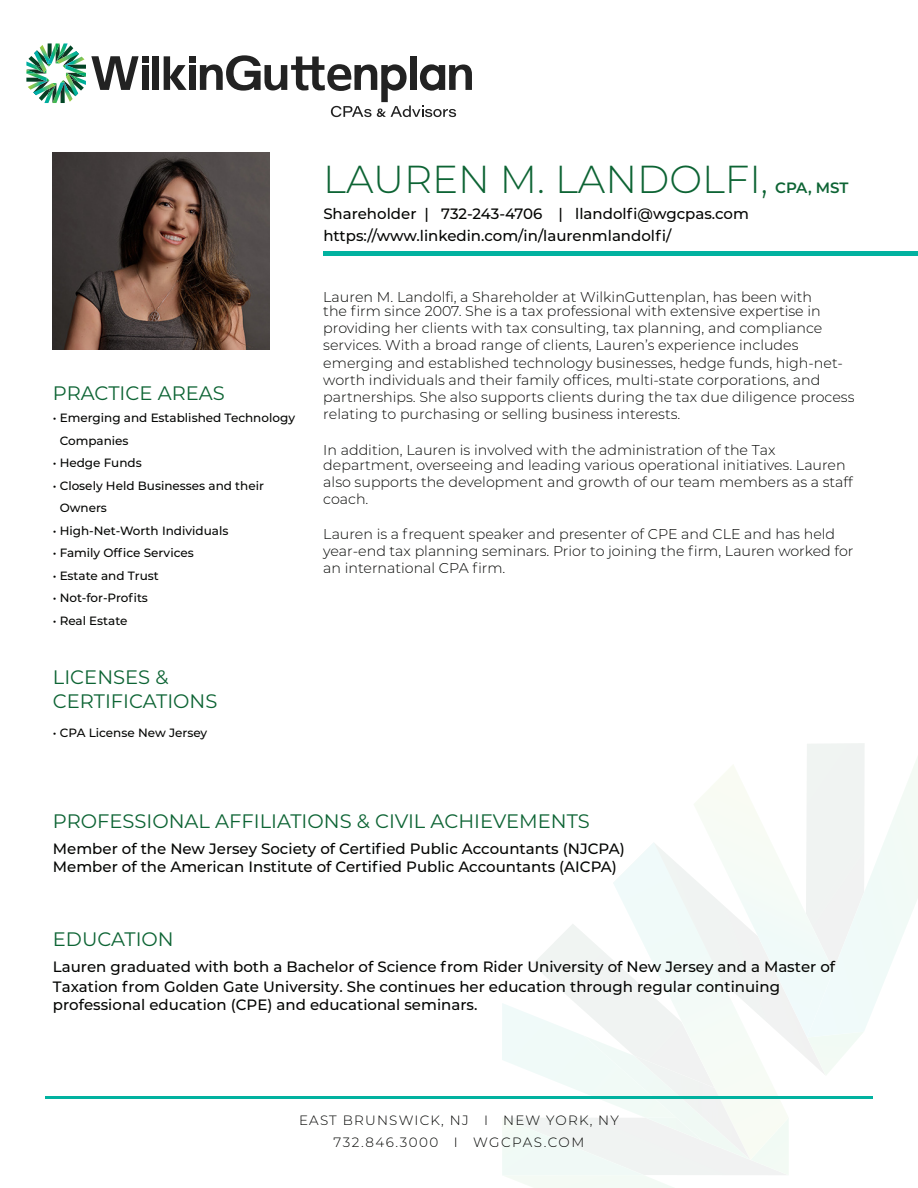
<style>
.page{position:relative;width:918px;height:1188px;background:#fff}
.page>*{position:absolute;margin:0;border:0;box-sizing:border-box;transform-origin:0 0}
.t1{font:300 39px "Montserrat";color:#0d6434}
.t2{font:19.5px "Montserrat";color:#0d6434}
.t3{font:500 15px/18px "Montserrat";color:#040503}
.t4{font:600 15px "Montserrat";letter-spacing:-.005em;color:#0d6434}
.t5{font:300 14.25px/17.1px "Montserrat";color:#040503}
.t6{font:300 13.5px "Montserrat";letter-spacing:.09em;color:#040503}
.t7{font:300 13.5px "Montserrat";letter-spacing:.11em;color:#040503}
.t8{font:500 12px/22.5px "Montserrat";color:#040503}
.s1{font-size:36px}
</style>
<div class="page">
<svg style="left:502px;top:743px;width:416px;height:445px"></svg>
<img style="left:26px;top:43px;width:113px;height:60px">
<div style="left:153px;top:56px;width:6px;height:34px;background:#222"></div>
<div style="left:142px;top:56px;width:6px;height:7px;background:#222"></div>
<div style="left:142px;top:65px;width:6px;height:25px;background:#222"></div>
<svg style="left:164px;top:55px;width:308px;height:62px"></svg>
<img style="left:53px;top:153px;width:217px;height:196px">
<div style="left:323px;top:251px;width:595px;height:5px;background:#01b2a0"></div>
<hr style="left:45px;top:1096px;width:828px;height:3px;background:#01b2a0">
<p class="t2" style="left:53px;top:380px;width:173px">PRACTICE AREAS</p>
<p class="t8" style="left:60px;top:406px;width:237px;text-indent:-7px">• Emerging and Established Technology<br>Companies</p>
<p class="t8" style="left:53px;top:451px;width:90px">• Hedge Funds</p>
<p class="t8" style="left:60px;top:474px;width:206px;text-indent:-7px">• Closely Held Businesses and their<br>Owners</p>
<p class="t8" style="left:53px;top:519px;width:177px">• High-Net-Worth Individuals</p>
<p class="t8" style="left:53px;top:541px;width:142px">• Family Office Services</p>
<p class="t8" style="left:53px;top:564px;width:107px">• Estate and Trust</p>
<p class="t8" style="left:53px;top:586px;width:97px">• Not-for-Profits</p>
<p class="t8" style="left:53px;top:609px;width:76px">• Real Estate</p>
<p class="t2" style="left:53px;top:663px;width:117px">LICENSES &amp;</p>
<p class="t2" style="left:53px;top:687px;width:166px">CERTIFICATIONS</p>
<p class="t8" style="left:53px;top:721px;width:156px">• CPA License New Jersey</p>
<p class="t1" style="left:323px;top:153px;width:446px">LAUREN M. LANDOLFI<span class="s1">,</span></p>
<p class="t3" style="left:323px;top:204px;width:427px">Shareholder | 732-243-4706 | llandolfi@wgcpas.com</p>
<p class="t3" style="left:323px;top:226px;width:349px">https://www.linkedin.com/in/laurenmlandolfi/</p>
<p class="t4" style="left:775px;top:177px;width:75px">CPA, MST</p>
<p class="t5" style="left:323px;top:289px;width:499px;line-height:14.7px">Lauren M. Landolfi, a Shareholder at WilkinGuttenplan, has been with the firm since 2007. She is a tax professional with extensive expertise in</p>
<p class="t5" style="left:323px;top:319px;width:533px">providing her clients with tax consulting, tax planning, and compliance services. With a broad range of clients, Lauren’s experience includes emerging and established technology businesses, hedge funds, high-net&shy;worth individuals and their family offices, multi-state corporations, and partnerships. She also supports clients during the tax due diligence process relating to purchasing or selling business interests.</p>
<p class="t5" style="left:323px;top:443px;width:524px;line-height:14.7px">In addition, Lauren is involved with the administration of the Tax department, overseeing and leading various operational initiatives. Lauren</p>
<p class="t5" style="left:323px;top:473px;width:531px">also supports the development and growth of our team members as a staff coach.</p>
<p class="t5" style="left:323px;top:525px;width:532px">Lauren is a frequent speaker and presenter of CPE and CLE and has held year-end tax planning seminars. Prior to joining the firm, Lauren worked for an international CPA firm.</p>
<p class="t2" style="left:53px;top:808px;width:538px">PROFESSIONAL AFFILIATIONS &amp; CIVIL ACHIEVEMENTS</p>
<p class="t3" style="left:53px;top:839px;width:573px">Member of the New Jersey Society of Certified Public Accountants (NJCPA)<br>Member of the American Institute of Certified Public Accountants (AICPA)</p>
<p class="t2" style="left:53px;top:925px;width:122px">EDUCATION</p>
<p class="t3" style="left:53px;top:956px;width:784px;line-height:20.5px">Lauren graduated with both a Bachelor of Science from Rider University of New Jersey and a Master of<br>Taxation from Golden Gate University. She continues her education through regular continuing</p>
<p class="t3" style="left:53px;top:995px;width:426px">professional education (CPE) and educational seminars.</p>
<p class="t6" style="left:299px;top:1111px;width:321px">EAST BRUNSWICK, NJ I NEW YORK, NY</p>
<p class="t7" style="left:334px;top:1133px;width:252px">732.846.3000 I WGCPAS.COM</p>
</div>
